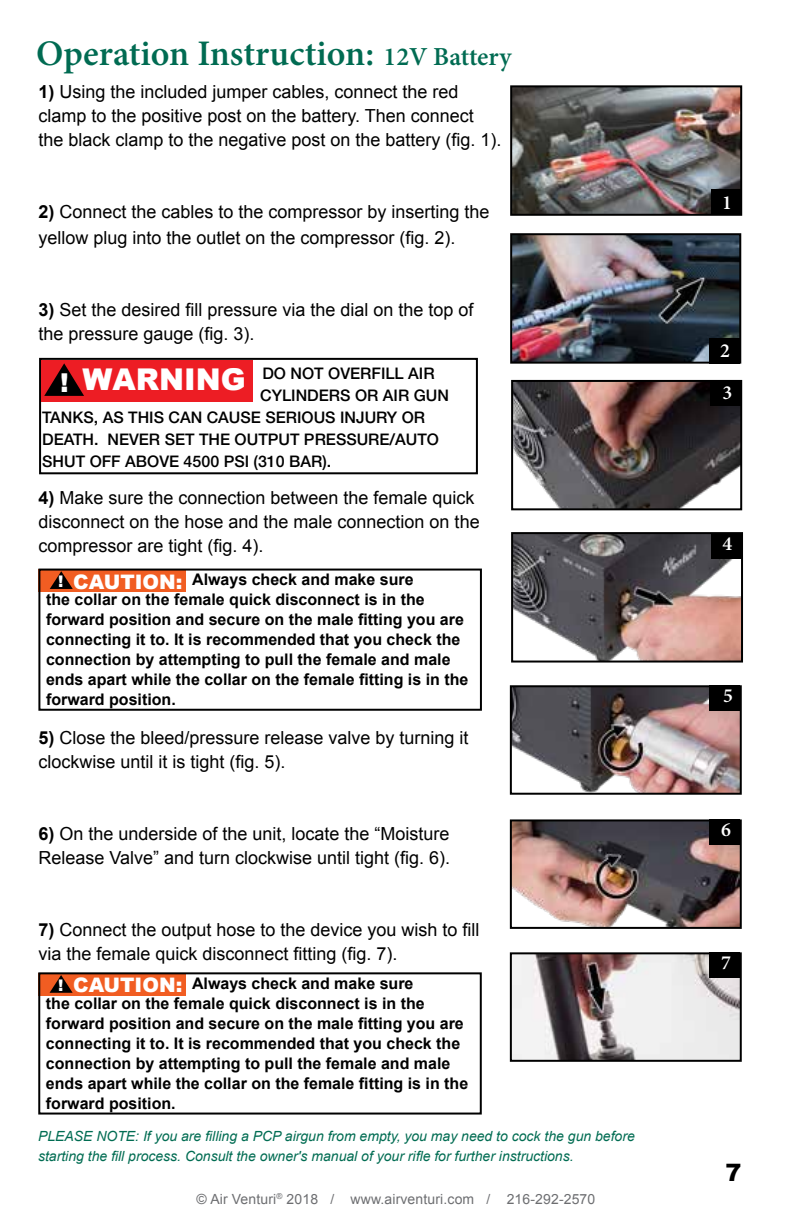
<style>
.page{position:relative;width:792px;height:1224px;background:#fff}
.page>*{position:absolute;margin:0;border:0;box-sizing:border-box;transform-origin:0 0}
.t1{font:600 36px "Minion Pro";color:#006b52}
.t2{font:900 30px "Arial";color:#fff}
.t3{font:900 24px "Arial";color:#000}
.t4{font:900 20px "Arial";color:#fff}
.t5{font:600 20px "Minion Pro";color:#fff}
.t6{font:18px/24px "Arial";color:#000}
.t7{font:700 16px/20px "Arial";color:#000}
.t8{font:500 16px "Helvetica Neue LT Std";color:#000}
.t9{font:italic 14px/20px "Arial";color:#006c52}
.t10{font:14px "Arial";letter-spacing:.01em;color:#6d6e71}
.s1{font-size:26px}
.s2{font-weight:700}
.s3{font-size:16px}
</style>
<div class="page">
<div style="left:38px;top:570px;width:148px;height:22px;background:#f15d22"></div>
<svg style="left:50px;top:572px;width:23px;height:17px"></svg>
<div style="left:38px;top:569px;width:444px;height:142px;border:2px solid #000"></div>
<div style="left:38px;top:974px;width:148px;height:22px;background:#f15d22"></div>
<svg style="left:50px;top:975px;width:23px;height:18px"></svg>
<div style="left:38px;top:972px;width:444px;height:143px;border:2px solid #000"></div>
<img style="left:513px;top:236px;width:225px;height:125px">
<div style="left:510px;top:233px;width:231px;height:131px;border:2px solid #000"></div>
<img style="left:513px;top:88px;width:226px;height:125px">
<div style="left:510px;top:85px;width:232px;height:131px;border:2px solid #000"></div>
<img style="left:514px;top:535px;width:226px;height:125px">
<div style="left:511px;top:532px;width:232px;height:131px;border:2px solid #000"></div>
<img style="left:514px;top:383px;width:225px;height:124px">
<div style="left:511px;top:380px;width:231px;height:130px;border:2px solid #000"></div>
<div style="left:711px;top:190px;width:31px;height:25px;background:#000"></div>
<div style="left:710px;top:380px;width:30px;height:26px;background:#000"></div>
<div style="left:711px;top:533px;width:31px;height:26px;background:#000"></div>
<div style="left:709px;top:338px;width:31px;height:26px;background:#000"></div>
<img style="left:513px;top:688px;width:226px;height:104px">
<div style="left:510px;top:685px;width:232px;height:110px;border:2px solid #000"></div>
<div style="left:709px;top:686px;width:31px;height:25px;background:#000"></div>
<img style="left:513px;top:822px;width:226px;height:104px">
<div style="left:510px;top:819px;width:232px;height:110px;border:2px solid #000"></div>
<div style="left:709px;top:820px;width:31px;height:25px;background:#000"></div>
<img style="left:513px;top:955px;width:226px;height:104px">
<div style="left:510px;top:952px;width:232px;height:110px;border:2px solid #000"></div>
<div style="left:709px;top:953px;width:31px;height:25px;background:#000"></div>
<div style="left:39px;top:358px;width:439px;height:116px;border:2px solid #000"></div>
<div style="left:41px;top:360px;width:212px;height:41px;background:#ed1d24"></div>
<svg style="left:44px;top:363px;width:40px;height:33px"></svg>
<h1 class="t1" style="left:36px;top:29px;width:477px">Operation Instruction: <span class="s1">12V Battery</span></h1>
<p class="t6" style="left:38px;top:80px;width:465px"><span class="s2">1)</span> Using the included jumper cables, connect the red clamp to the positive post on the battery. Then connect the black clamp to the negative post on the battery (fig. 1).</p>
<p class="t6" style="left:38px;top:199px;width:453px;line-height:26px"><span class="s2">2)</span> Connect the cables to the compressor by inserting the yellow plug into the outlet on the compressor (fig. 2).</p>
<p class="t6" style="left:38px;top:298px;width:437px"><span class="s2">3)</span> Set the desired fill pressure via the dial on the top of the pressure gauge (fig. 3).</p>
<p class="t8" style="left:262px;top:363px;width:174px">DO NOT OVERFILL AIR</p>
<p class="t8" style="left:260px;top:385px;width:190px">CYLINDERS OR AIR GUN</p>
<p class="t8" style="left:42px;top:407px;width:384px">TANKS, AS THIS CAN CAUSE SERIOUS INJURY OR</p>
<p class="t8" style="left:42px;top:429px;width:398px">DEATH. NEVER SET THE OUTPUT PRESSURE/AUTO</p>
<p class="t8" style="left:42px;top:451px;width:291px">SHUT OFF ABOVE 4500 PSI (310 BAR).</p>
<h2 class="t2" style="left:60px;top:358px;width:187px"><span class="s1">!</span> WARNING</h2>
<p class="t6" style="left:38px;top:486px;width:443px"><span class="s2">4)</span> Make sure the connection between the female quick disconnect on the hose and the male connection on the compressor are tight (fig. 4).</p>
<p class="t7" style="left:46px;top:570px;width:424px;text-indent:146px">Always check and make sure<br>the collar on the female quick disconnect is in the forward position and secure on the male fitting you are connecting it to. It is recommended that you check the connection by attempting to pull the female and male ends apart while the collar on the female fitting is in the forward position.</p>
<p class="t4" style="left:58px;top:567px;width:126px"><span class="s3">!</span> CAUTION:</p>
<p class="t6" style="left:38px;top:726px;width:432px"><span class="s2">5)</span> Close the bleed/pressure release valve by turning it clockwise until it is tight (fig. 5).</p>
<p class="t6" style="left:38px;top:822px;width:413px"><span class="s2">6)</span> On the underside of the unit, locate the “Moisture<br>Release Valve” and turn clockwise until tight (fig. 6).</p>
<p class="t6" style="left:38px;top:918px;width:443px"><span class="s2">7)</span> Connect the output hose to the device you wish to fill via the female quick disconnect fitting (fig. 7).</p>
<p class="t7" style="left:46px;top:974px;width:424px;text-indent:146px">Always check and make sure<br>the collar on the female quick disconnect is in the forward position and secure on the male fitting you are connecting it to. It is recommended that you check the connection by attempting to pull the female and male ends apart while the collar on the female fitting is in the forward position.</p>
<p class="t9" style="left:38px;top:1126px;width:598px">PLEASE NOTE: If you are filling a PCP airgun from empty, you may need to cock the gun before starting the fill process. Consult the owner's manual of your rifle for further instructions.</p>
<p class="t4" style="left:58px;top:971px;width:126px"><span class="s3">!</span> CAUTION:</p>
<p class="t10" style="left:197px;top:1190px;width:400px">© Air Venturi<sup>®</sup> 2018 / www.airventuri.com / 216-292-2570</p>
<p class="t5" style="left:722px;top:188px;width:11px">1</p>
<p class="t5" style="left:720px;top:337px;width:11px">2</p>
<p class="t5" style="left:722px;top:379px;width:11px">3</p>
<p class="t5" style="left:722px;top:530px;width:11px">4</p>
<p class="t5" style="left:723px;top:682px;width:11px">5</p>
<p class="t5" style="left:721px;top:816px;width:11px">6</p>
<p class="t5" style="left:721px;top:949px;width:11px">7</p>
<h3 class="t3" style="left:726px;top:1155px;width:18px">7</h3>
</div>
